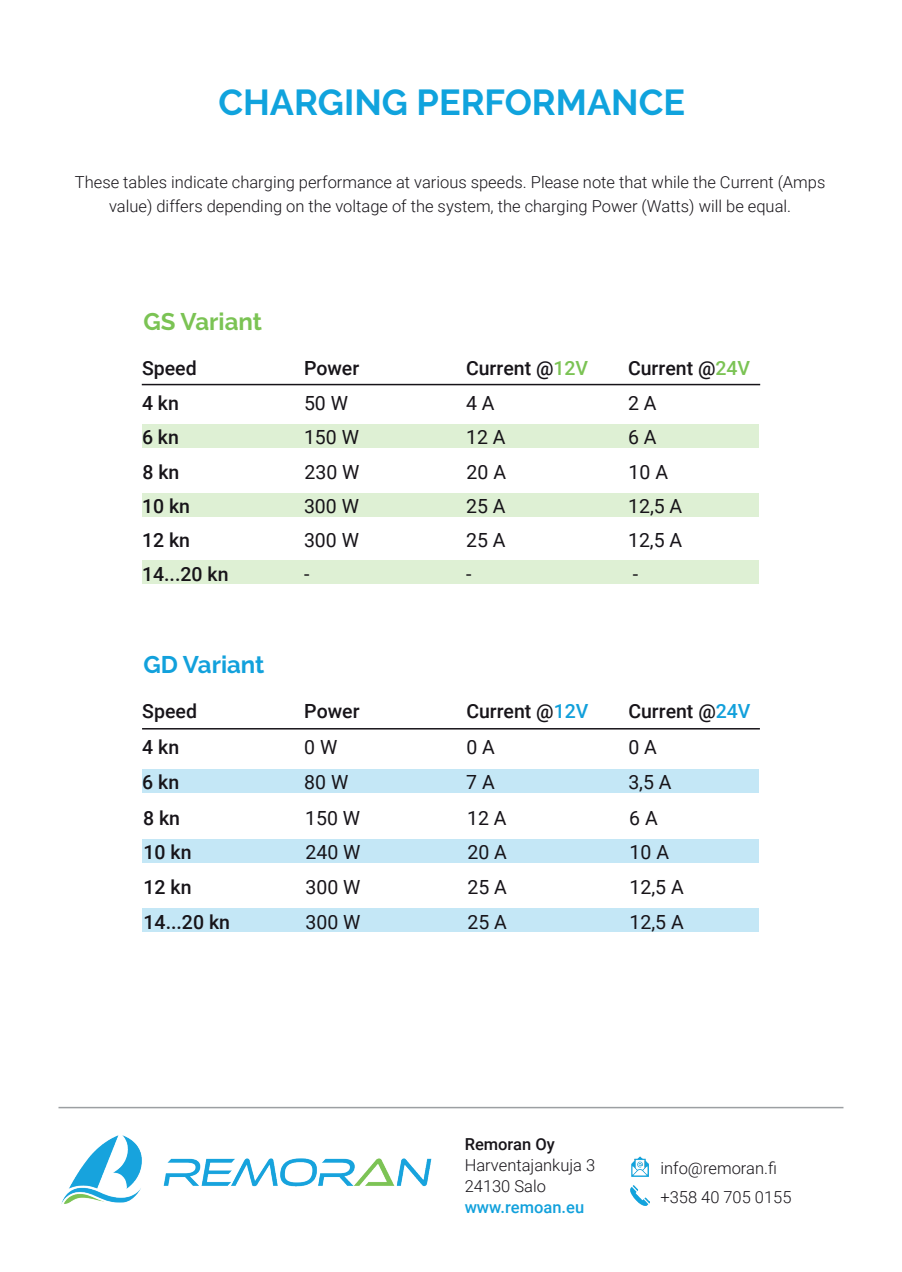
<style>
.page{position:relative;width:902px;height:1272px;background:#fff}
.page>*{position:absolute;margin:0;border:0;box-sizing:border-box;transform-origin:0 0}
.t1{font:700 36px "Raleway";color:#10a3dd}
.t2{font:700 24px "Raleway";color:#7bc354}
.t3{font:700 24px "Raleway";color:#12a1dc}
.t4{font:500 19.5px "Roboto";color:#171419}
.t5{font:19.5px "Roboto";color:#171419}
.t6{font:300 16.5px/24px "Roboto";color:#171419;text-align:center}
.t7{font:500 16.5px "Roboto";color:#12a1dc}
.t8{font:500 16.5px "Roboto";color:#171419}
.s1{color:#7bc354}
.s2{color:#12a0db}
</style>
<div class="page">
<img style="left:631px;top:1157px;width:18px;height:19px">
<img style="left:630px;top:1186px;width:20px;height:19px">
<img style="left:61px;top:1135px;width:371px;height:69px">
<hr style="left:58px;top:1107px;width:785px;height:1px;background:#9c9fa2">
<hr style="left:142px;top:384px;width:618px;height:1px;background:#171419">
<div style="left:142px;top:493px;width:616px;height:24px;background:#def0d4"></div>
<div style="left:142px;top:424px;width:616px;height:24px;background:#def0d4"></div>
<div style="left:142px;top:560px;width:616px;height:24px;background:#def0d4"></div>
<div style="left:142px;top:839px;width:616px;height:24px;background:#c4e7f6"></div>
<div style="left:142px;top:769px;width:616px;height:24px;background:#c4e7f6"></div>
<div style="left:142px;top:908px;width:616px;height:24px;background:#c4e7f6"></div>
<hr style="left:142px;top:728px;width:618px;height:1px;background:#171419">
<p class="t1" style="left:218px;top:82px;width:468px">CHARGING PERFORMANCE</p>
<p class="t6" style="left:75px;top:169px;width:752px">These tables indicate charging performance at various speeds. Please note that while the Current (Amps value) differs depending on the voltage of the system, the charging Power (Watts) will be equal.</p>
<p class="t2" style="left:143px;top:308px;width:120px">GS Variant</p>
<p class="t4" style="left:142px;top:354px;width:56px">Speed</p>
<p class="t4" style="left:304px;top:354px;width:57px">Power</p>
<p class="t4" style="left:466px;top:354px;width:124px">Current @<span class="s1">12V</span></p>
<p class="t4" style="left:628px;top:354px;width:124px">Current @<span class="s1">24V</span></p>
<p class="t4" style="left:142px;top:389px;width:38px">4 kn</p>
<p class="t5" style="left:304px;top:389px;width:46px">50 W</p>
<p class="t5" style="left:466px;top:389px;width:30px">4 A</p>
<p class="t5" style="left:628px;top:389px;width:30px">2 A</p>
<p class="t4" style="left:142px;top:424px;width:38px">6 kn</p>
<p class="t5" style="left:304px;top:424px;width:57px">150 W</p>
<p class="t5" style="left:466px;top:424px;width:41px">12 A</p>
<p class="t5" style="left:628px;top:424px;width:30px">6 A</p>
<p class="t4" style="left:143px;top:458px;width:38px">8 kn</p>
<p class="t5" style="left:305px;top:458px;width:57px">230 W</p>
<p class="t5" style="left:467px;top:458px;width:41px">20 A</p>
<p class="t5" style="left:629px;top:458px;width:41px">10 A</p>
<p class="t4" style="left:142px;top:492px;width:50px">10 kn</p>
<p class="t5" style="left:304px;top:492px;width:57px">300 W</p>
<p class="t5" style="left:466px;top:492px;width:41px">25 A</p>
<p class="t5" style="left:628px;top:492px;width:56px">12,5 A</p>
<p class="t4" style="left:142px;top:527px;width:50px">12 kn</p>
<p class="t5" style="left:304px;top:527px;width:57px">300 W</p>
<p class="t5" style="left:466px;top:527px;width:41px">25 A</p>
<p class="t5" style="left:628px;top:527px;width:56px">12,5 A</p>
<p class="t4" style="left:142px;top:561px;width:88px">14...20 kn</p>
<p class="t5" style="left:304px;top:561px;width:7px">-</p>
<p class="t5" style="left:466px;top:561px;width:7px">-</p>
<p class="t5" style="left:633px;top:561px;width:7px">-</p>
<p class="t3" style="left:143px;top:651px;width:123px">GD Variant</p>
<p class="t4" style="left:142px;top:697px;width:56px">Speed</p>
<p class="t4" style="left:304px;top:697px;width:57px">Power</p>
<p class="t4" style="left:466px;top:697px;width:124px">Current @<span class="s2">12V</span></p>
<p class="t4" style="left:628px;top:697px;width:124px">Current @<span class="s2">24V</span></p>
<p class="t4" style="left:142px;top:734px;width:38px">4 kn</p>
<p class="t5" style="left:304px;top:734px;width:35px">0 W</p>
<p class="t5" style="left:466px;top:734px;width:30px">0 A</p>
<p class="t5" style="left:628px;top:734px;width:30px">0 A</p>
<p class="t4" style="left:142px;top:768px;width:38px">6 kn</p>
<p class="t5" style="left:304px;top:768px;width:46px">80 W</p>
<p class="t5" style="left:466px;top:768px;width:30px">7 A</p>
<p class="t5" style="left:628px;top:768px;width:45px">3,5 A</p>
<p class="t4" style="left:143px;top:804px;width:38px">8 kn</p>
<p class="t5" style="left:305px;top:804px;width:57px">150 W</p>
<p class="t5" style="left:467px;top:804px;width:41px">12 A</p>
<p class="t5" style="left:629px;top:804px;width:30px">6 A</p>
<p class="t4" style="left:144px;top:839px;width:50px">10 kn</p>
<p class="t5" style="left:306px;top:839px;width:57px">240 W</p>
<p class="t5" style="left:468px;top:839px;width:41px">20 A</p>
<p class="t5" style="left:630px;top:839px;width:41px">10 A</p>
<p class="t4" style="left:144px;top:873px;width:50px">12 kn</p>
<p class="t5" style="left:305px;top:873px;width:57px">300 W</p>
<p class="t5" style="left:468px;top:873px;width:41px">25 A</p>
<p class="t5" style="left:630px;top:873px;width:56px">12,5 A</p>
<p class="t4" style="left:144px;top:908px;width:88px">14...20 kn</p>
<p class="t5" style="left:306px;top:908px;width:56px">300 W</p>
<p class="t5" style="left:468px;top:908px;width:41px">25 A</p>
<p class="t5" style="left:630px;top:908px;width:56px">12,5 A</p>
<p class="t8" style="left:465px;top:1132px;width:92px">Remoran Oy</p>
<p class="t6" style="left:465px;top:1152px;width:132px">Harventajankuja 3</p>
<p class="t6" style="left:465px;top:1173px;width:83px">24130 Salo</p>
<p class="t7" style="left:465px;top:1195px;width:121px">www.remoan.eu</p>
<p class="t6" style="left:660px;top:1155px;width:118px">info@remoran.fi</p>
<p class="t6" style="left:660px;top:1185px;width:133px">+358 40 705 0155</p>
</div>
